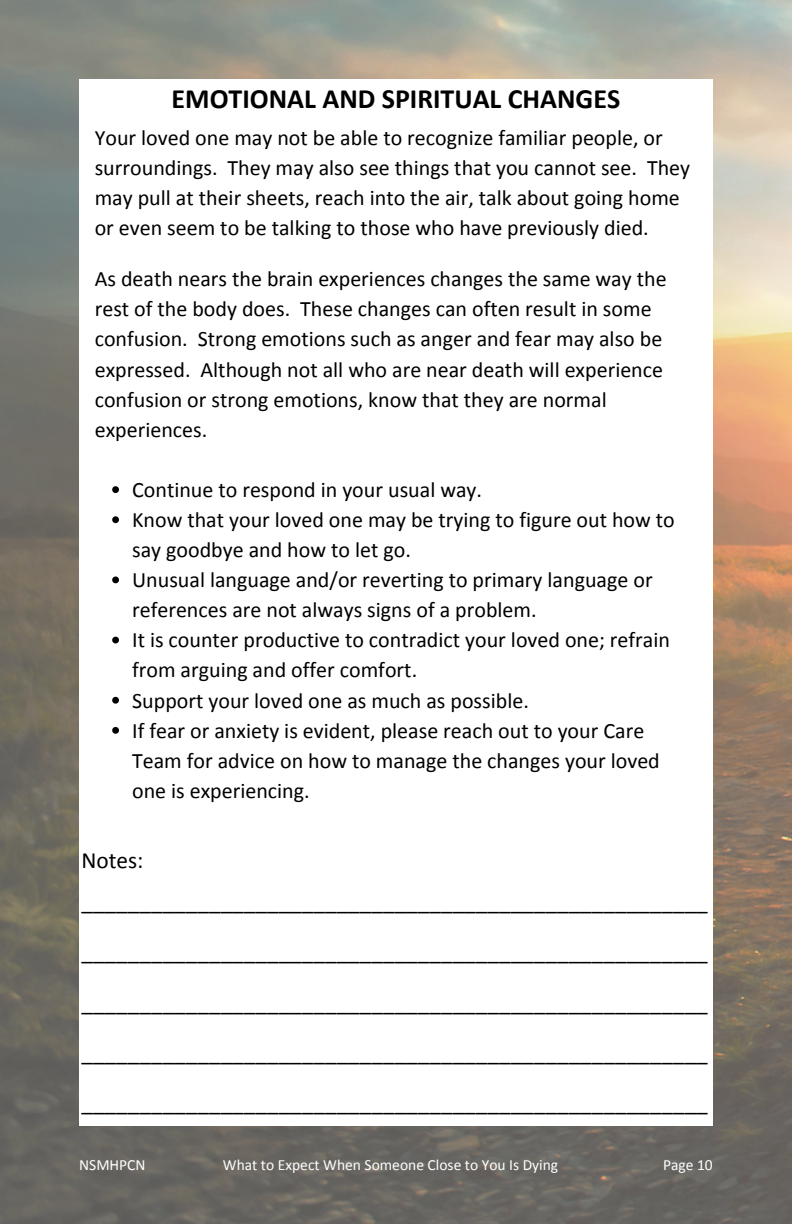
<style>
.page{position:relative;width:792px;height:1224px;background:#fff}
.page>*{position:absolute;margin:0;border:0;box-sizing:border-box;transform-origin:0 0}
.t1{font:700 28px "Calibri";color:#000}
.t2{font:23.2px/50.4px "Calibri";color:#000}
.t3{font:22px/30px "Calibri";color:#000}
.t4{font:15.6px "Calibri";color:#fff}
</style>
<div class="page">
<img style="left:0;top:0;width:792px;height:1224px">
<div style="left:79px;top:79px;width:633px;height:1047px;background:#fff"></div>
<svg style="left:112px;top:486px;width:7px;height:7px"></svg>
<svg style="left:112px;top:516px;width:7px;height:7px"></svg>
<svg style="left:112px;top:576px;width:7px;height:7px"></svg>
<svg style="left:112px;top:637px;width:7px;height:6px"></svg>
<svg style="left:112px;top:697px;width:7px;height:7px"></svg>
<svg style="left:112px;top:727px;width:7px;height:7px"></svg>
<p class="t1" style="left:172px;top:81px;width:450px">EMOTIONAL AND SPIRITUAL CHANGES</p>
<p class="t3" style="left:95px;top:122px;width:597px">Your loved one may not be able to recognize familiar people, or surroundings. They may also see things that you cannot see. They may pull at their sheets, reach into the air, talk about going home or even seem to be talking to those who have previously died.</p>
<p class="t3" style="left:95px;top:264px;width:573px">As death nears the brain experiences changes the same way the rest of the body does. These changes can often result in some confusion. Strong emotions such as anger and fear may also be expressed. Although not all who are near death will experience confusion or strong emotions, know that they are normal experiences.</p>
<p class="t3" style="left:132px;top:474px;width:544px">Continue to respond in your usual way.<br>Know that your loved one may be trying to figure out how to say goodbye and how to let go.<br>Unusual language and/or reverting to primary language or references are not always signs of a problem.<br>It is counter productive to contradict your loved one; refrain from arguing and offer comfort.<br>Support your loved one as much as possible.<br>If fear or anxiety is evident, please reach out to your Care Team for advice on how to manage the changes your loved one is experiencing.</p>
<p class="t2" style="left:81px;top:839px;width:628px;line-height:40.8px">Notes: ______________________________________________________</p>
<p class="t2" style="left:81px;top:926px;width:628px;text-align:justify">______________________________________________________ ______________________________________________________ ______________________________________________________ ______________________________________________________</p>
<p class="t4" style="left:79px;top:1155px;width:68px">NSMHPCN</p>
<p class="t4" style="left:223px;top:1155px;width:337px">What to Expect When Someone Close to You Is Dying</p>
<p class="t4" style="left:663px;top:1155px;width:51px">Page 10</p>
</div>
